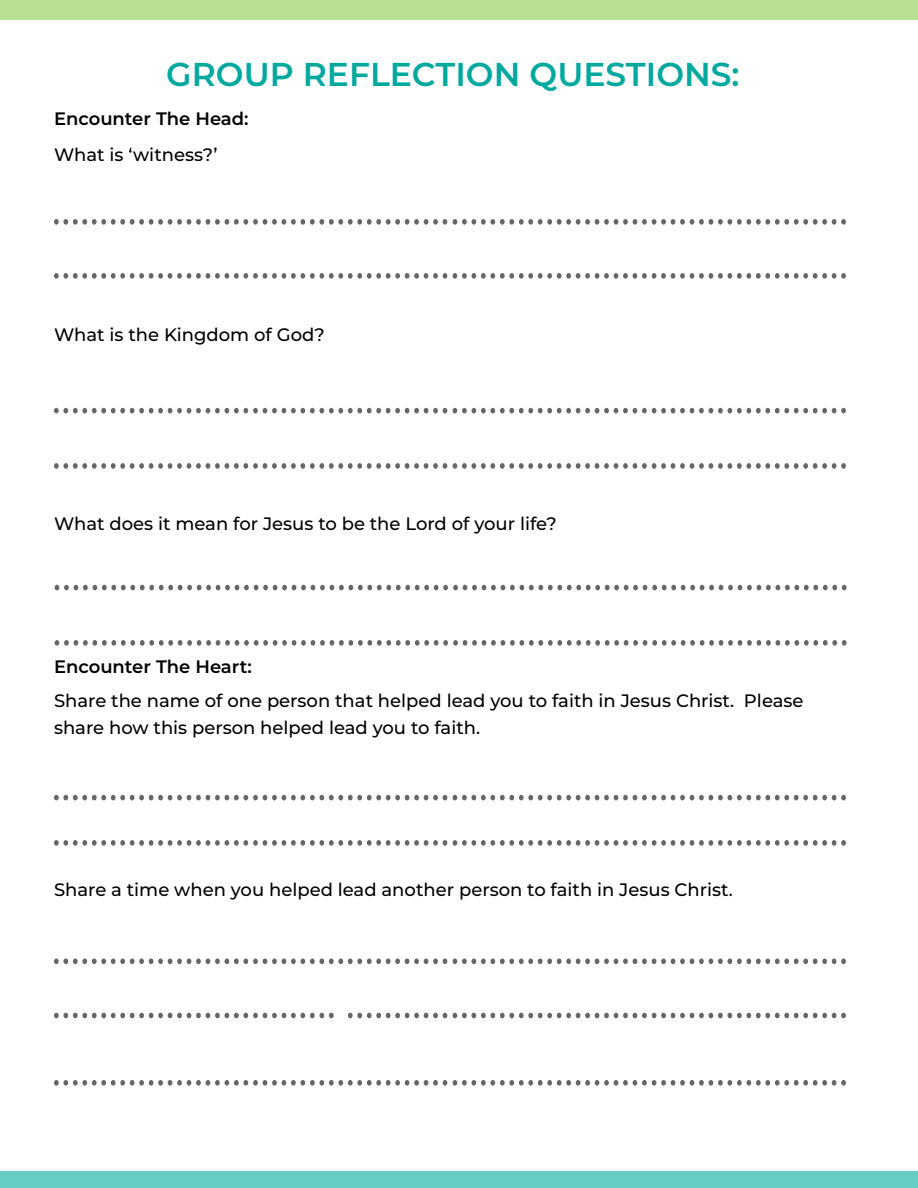
<style>
.page{position:relative;width:918px;height:1188px;background:#fff}
.page>*{position:absolute;margin:0;border:0;box-sizing:border-box;transform-origin:0 0}
.t1{font:600 33px "Montserrat";color:#00a89e}
.t2{font:500 18px/27px "Montserrat";color:#000}
.t3{font:600 18px "Montserrat";color:#000}
</style>
<div class="page">
<div style="left:0;top:1172px;width:918px;height:16px;background:#66ccc4"></div>
<svg style="left:453px;top:408px;width:393px;height:6px"></svg>
<svg style="left:54px;top:408px;width:393px;height:6px"></svg>
<svg style="left:453px;top:463px;width:393px;height:6px"></svg>
<svg style="left:54px;top:463px;width:393px;height:6px"></svg>
<svg style="left:453px;top:795px;width:393px;height:5px"></svg>
<svg style="left:54px;top:795px;width:393px;height:5px"></svg>
<svg style="left:453px;top:1013px;width:393px;height:5px"></svg>
<svg style="left:54px;top:1013px;width:280px;height:5px"></svg>
<svg style="left:348px;top:1013px;width:99px;height:5px"></svg>
<svg style="left:453px;top:1080px;width:393px;height:6px"></svg>
<svg style="left:54px;top:1080px;width:393px;height:6px"></svg>
<svg style="left:453px;top:958px;width:393px;height:6px"></svg>
<svg style="left:54px;top:958px;width:393px;height:6px"></svg>
<div style="left:0;top:0;width:918px;height:19px;background:#bae094"></div>
<svg style="left:453px;top:840px;width:393px;height:6px"></svg>
<svg style="left:54px;top:840px;width:393px;height:6px"></svg>
<svg style="left:453px;top:219px;width:393px;height:6px"></svg>
<svg style="left:54px;top:219px;width:393px;height:6px"></svg>
<svg style="left:453px;top:273px;width:393px;height:6px"></svg>
<svg style="left:54px;top:273px;width:393px;height:6px"></svg>
<svg style="left:55px;top:585px;width:792px;height:5px"></svg>
<svg style="left:55px;top:640px;width:792px;height:6px"></svg>
<h1 class="t1" style="left:166px;top:51px;width:575px">GROUP REFLECTION QUESTIONS:</h1>
<p class="t3" style="left:54px;top:106px;width:196px">Encounter The Head:</p>
<p class="t2" style="left:54px;top:140px;width:165px">What is ‘witness?’</p>
<p class="t2" style="left:54px;top:320px;width:272px">What is the Kingdom of God?</p>
<p class="t2" style="left:54px;top:509px;width:504px">What does it mean for Jesus to be the Lord of your life?</p>
<p class="t3" style="left:54px;top:654px;width:199px">Encounter The Heart:</p>
<p class="t2" style="left:54px;top:686px;width:751px">Share the name of one person that helped lead you to faith in Jesus Christ. Please share how this person helped lead you to faith.</p>
<p class="t2" style="left:54px;top:875px;width:680px">Share a time when you helped lead another person to faith in Jesus Christ.</p>
</div>
